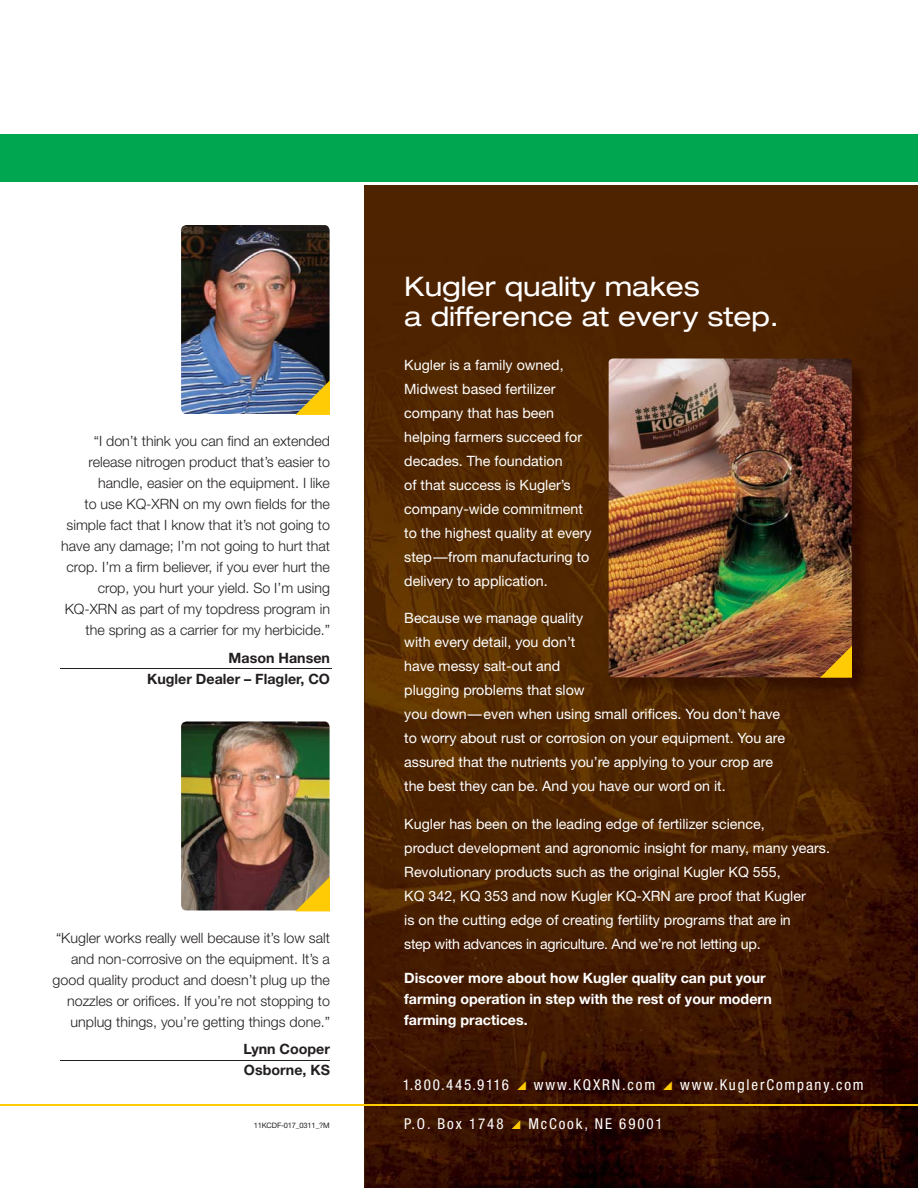
<style>
.page{position:relative;width:918px;height:1188px;background:#fff}
.page>*{position:absolute;margin:0;border:0;box-sizing:border-box;transform-origin:0 0}
.t1{font:expanded 27px/30px "Helvetica Neue";color:#fff}
.t2{font:condensed 15px "Helvetica Neue";letter-spacing:.125em;color:#fff}
.t3{font:14.25px/24px "Helvetica Neue";color:#fff}
.t4{font:300 14.25px/21px "Helvetica Neue";color:#231f20;text-align:right}
.t5{font:700 14.25px/21px "Helvetica Neue";color:#fff}
.t6{font:700 14.25px/21px "Helvetica Neue";color:#231f20}
.t7{font:7.5px "Helvetica Neue";letter-spacing:-.02em;color:#231f20}
</style>
<div class="page">
<div style="left:364px;top:182px;width:554px;height:1006px;background:#4d2300"></div>
<img style="left:364px;top:316px;width:554px;height:872px">
<div style="left:0;top:134px;width:918px;height:48px;background:#00a650"></div>
<hr style="left:0;top:1104px;width:918px;height:2px;background:#ffcb04">
<hr style="left:0;top:182px;width:918px;height:3px;background:#fff">
<img style="left:611px;top:361px;width:267px;height:343px">
<img style="left:609px;top:359px;width:243px;height:318px;border-radius:4px">
<svg style="left:820px;top:646px;width:32px;height:32px"></svg>
<hr style="left:60px;top:1060px;width:270px;height:1px;background:#231f20">
<img style="left:181px;top:721px;width:149px;height:189px;border-radius:5px">
<svg style="left:295px;top:877px;width:35px;height:34px"></svg>
<hr style="left:60px;top:668px;width:271px;height:1px;background:#231f20">
<img style="left:181px;top:225px;width:149px;height:189px;border-radius:5px">
<svg style="left:295px;top:380px;width:35px;height:35px"></svg>
<svg style="left:517px;top:1082px;width:9px;height:8px"></svg>
<svg style="left:663px;top:1082px;width:9px;height:8px"></svg>
<svg style="left:512px;top:1121px;width:8px;height:8px"></svg>
<p class="t4" style="left:61px;top:432px;width:270px">“I don’t think you can find an extended release nitrogen product that’s easier to handle, easier on the equipment. I like<br>to use KQ-XRN on my own fields for the simple fact that I know that it’s not going to have any damage; I’m not going to hurt that crop. I’m a firm believer, if you ever hurt the crop, you hurt your yield. So I’m using KQ-XRN as part of my topdress program in the spring as a carrier for my herbicide.”</p>
<p class="t6" style="left:147px;top:649px;width:184px;text-align:right">Mason Hansen<br>Kugler Dealer – Flagler, CO</p>
<p class="t4" style="left:53px;top:928px;width:279px">“Kugler works really well because it’s low salt and non-corrosive on the equipment. It’s a good quality product and doesn’t plug up the nozzles or orifices. If you’re not stopping to unplug things, you’re getting things done.”</p>
<p class="t6" style="left:243px;top:1040px;width:88px">Lynn Cooper<br>Osborne, KS</p>
<p class="t7" style="left:254px;top:1123px;width:78px">11KCDF-017_0311_?M</p>
<h1 class="t1" style="left:404px;top:273px;width:376px">Kugler quality makes<br>a difference at every step.</h1>
<p class="t3" style="left:404px;top:354px;width:189px">Kugler is a family owned,<br>Midwest based fertilizer company that has been helping farmers succeed for decades. The foundation<br>of that success is Kugler’s company-wide commitment to the highest quality at every step—from manufacturing to delivery to application.</p>
<p class="t3" style="left:404px;top:608px;width:382px">Because we manage quality<br>with every detail, you don’t<br>have messy salt-out and<br>plugging problems that slow<br>you down—even when using small orifices. You don’t have to worry about rust or corrosion on your equipment. You are assured that the nutrients you’re applying to your crop are the best they can be. And you have our word on it.</p>
<p class="t3" style="left:404px;top:813px;width:427px">Kugler has been on the leading edge of fertilizer science,<br>product development and agronomic insight for many, many years.<br>Revolutionary products such as the original Kugler KQ 555,<br>KQ 342, KQ 353 and now Kugler KQ-XRN are proof that Kugler<br>is on the cutting edge of creating fertility programs that are in<br>step with advances in agriculture. And we’re not letting up.</p>
<p class="t5" style="left:404px;top:969px;width:369px">Discover more about how Kugler quality can put your farming operation in step with the rest of your modern farming practices.</p>
<p class="t2" style="left:403px;top:1080px;width:108px">1.800.445.9116</p>
<p class="t2" style="left:534px;top:1080px;width:123px">www.KQXRN.com</p>
<p class="t2" style="left:680px;top:1080px;width:185px">www.KuglerCompany.com</p>
<p class="t2" style="left:404px;top:1119px;width:101px">P.O. Box 1748</p>
<p class="t2" style="left:528px;top:1119px;width:136px">McCook, NE 69001</p>
</div>
